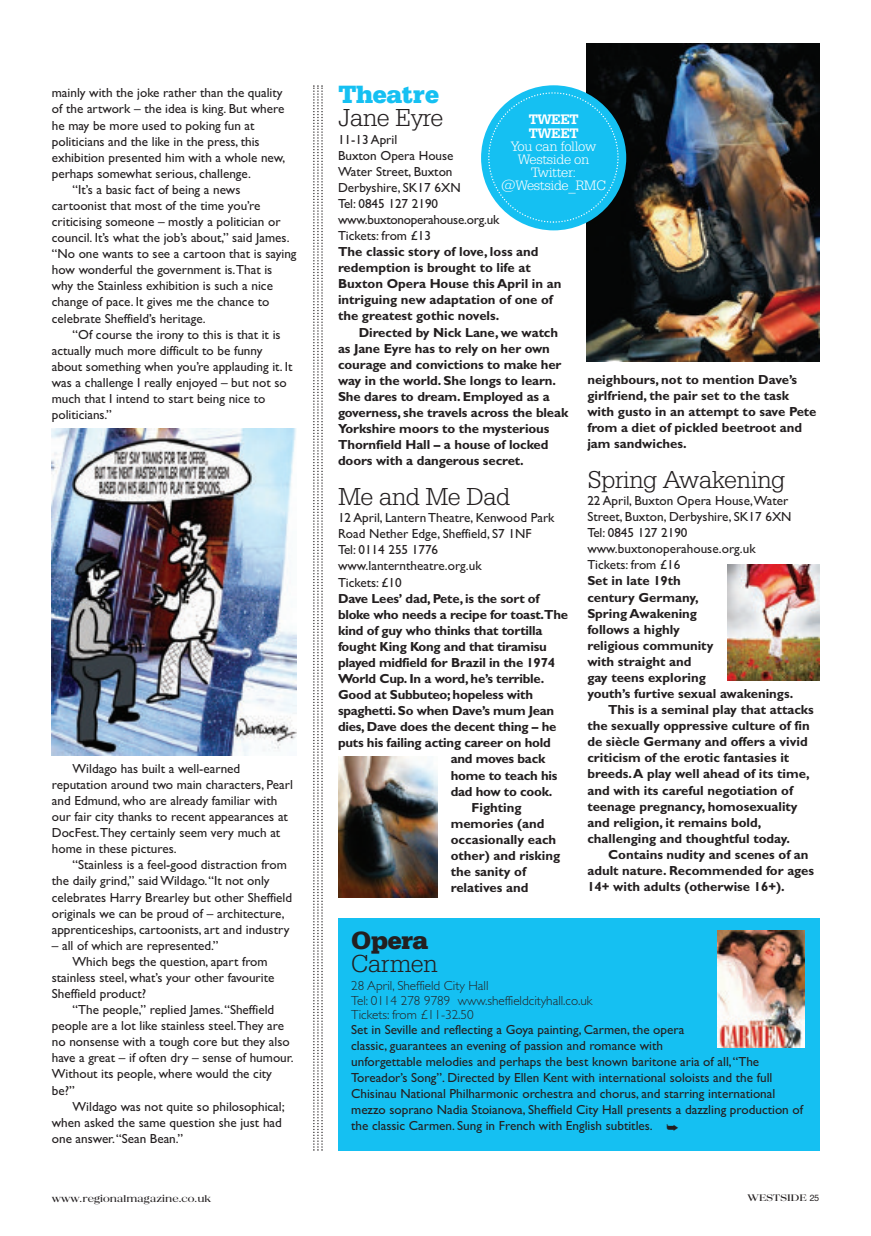
<style>
.page{position:relative;width:871px;height:1236px;background:#fff}
.page>*{position:absolute;margin:0;border:0;box-sizing:border-box;transform-origin:0 0}
.t1{font:300 26.25px "Serifa BT";letter-spacing:-.025em;color:#231f20}
.t2{font:900 26.25px "Serifa BT";letter-spacing:-.03em;color:#15c0f2}
.t3{font:900 26.25px "Serifa BT";letter-spacing:-.03em;color:#231f20}
.t4{font:300 14.55px/13.2px "Serifa BT";letter-spacing:-.025em;color:#fff;text-align:center}
.t5{font:700 14.55px/13.2px "Serifa BT";letter-spacing:-.03em;color:#fff}
.t6{font:13.2px/16px "Gill Sans";color:#231f20}
.t7{font:700 13.2px/16px "Gill Sans";color:#231f20}
.t8{font:300 13.2px/14.5px "Gill Sans";color:#231f20}
.t9{font:9.45px "Quantas Broad";color:#231f20}
.s1{font-family:"Nimbus Sans Novus T";font-weight:500}
</style>
<div class="page">
<img style="left:52px;top:428px;width:244px;height:328px">
<svg style="left:313px;top:85px;width:10px;height:1066px"></svg>
<img style="left:587px;top:44px;width:232px;height:317px">
<div style="left:338px;top:919px;width:481px;height:232px;background:#15c0f2"></div>
<div style="left:481px;top:85px;width:145px;height:145px;background:#15c0f2;border-radius:50%"></div>
<svg style="left:487px;top:91px;width:132px;height:133px"></svg>
<img style="left:338px;top:757px;width:99px;height:141px">
<img style="left:728px;top:564px;width:91px;height:116px">
<img style="left:717px;top:931px;width:87px;height:116px">
<p class="t6" style="left:52px;top:86px;width:232px">mainly with the joke rather than the quality</p>
<p class="t6" style="left:52px;top:102px;width:234px">of the artwork – the idea is king. But where</p>
<p class="t6" style="left:52px;top:118px;width:204px">he may be more used to poking fun at</p>
<p class="t6" style="left:52px;top:135px;width:209px">politicians and the like in the press, this</p>
<p class="t6" style="left:52px;top:151px;width:235px">exhibition presented him with a whole new,</p>
<p class="t6" style="left:52px;top:167px;width:201px">perhaps somewhat serious, challenge.</p>
<p class="t6" style="left:73px;top:183px;width:169px">“It’s a basic fact of being a news</p>
<p class="t6" style="left:52px;top:199px;width:210px">cartoonist that most of the time you’re</p>
<p class="t6" style="left:52px;top:215px;width:230px">criticising someone – mostly a politician or</p>
<p class="t6" style="left:52px;top:231px;width:239px">council. It’s what the job’s about,” said James.</p>
<p class="t6" style="left:52px;top:247px;width:246px">“No one wants to see a cartoon that is saying</p>
<p class="t6" style="left:52px;top:263px;width:222px">how wonderful the government is.That is</p>
<p class="t6" style="left:52px;top:279px;width:223px">why the Stainless exhibition is such a nice</p>
<p class="t6" style="left:52px;top:295px;width:219px">change of pace. It gives me the chance to</p>
<p class="t6" style="left:52px;top:311px;width:155px">celebrate Sheffield’s heritage.</p>
<p class="t6" style="left:73px;top:328px;width:209px">“Of course the irony to this is that it is</p>
<p class="t6" style="left:52px;top:344px;width:212px">actually much more difficult to be funny</p>
<p class="t6" style="left:52px;top:360px;width:242px">about something when you’re applauding it. It</p>
<p class="t6" style="left:52px;top:376px;width:236px">was a challenge I really enjoyed – but not so</p>
<p class="t6" style="left:52px;top:392px;width:215px">much that I intend to start being nice to</p>
<p class="t6" style="left:52px;top:408px;width:61px">politicians.”</p>
<p class="t6" style="left:52px;top:762px;width:243px;text-indent:21px">Wildago has built a well-earned reputation around two main characters, Pearl and Edmund, who are already familiar with our fair city thanks to recent appearances at DocFest.They certainly seem very much at home in these pictures.</p>
<p class="t6" style="left:52px;top:858px;width:242px;text-indent:21px">“Stainless is a feel-good distraction from the daily grind,” said Wildago. “It not only celebrates Harry Brearley but other Sheffield originals we can be proud of – architecture, apprenticeships, cartoonists, art and industry</p>
<p class="t6" style="left:52px;top:939px;width:168px">– all of which are represented.”</p>
<p class="t6" style="left:73px;top:955px;width:196px">Which begs the question, apart from</p>
<p class="t6" style="left:52px;top:971px;width:224px">stainless steel, what’s your other favourite</p>
<p class="t6" style="left:52px;top:987px;width:96px">Sheffield product?</p>
<p class="t6" style="left:73px;top:1003px;width:203px">“The people,” replied James. “Sheffield</p>
<p class="t6" style="left:52px;top:1019px;width:234px">people are a lot like stainless steel.They are</p>
<p class="t6" style="left:52px;top:1035px;width:239px">no nonsense with a tough core but they also</p>
<p class="t6" style="left:52px;top:1051px;width:243px">have a great – if often dry – sense of humour.</p>
<p class="t6" style="left:52px;top:1067px;width:222px">Without its people, where would the city</p>
<p class="t6" style="left:52px;top:1084px;width:24px">be?”</p>
<p class="t6" style="left:73px;top:1100px;width:214px">Wildago was not quite so philosophical;</p>
<p class="t6" style="left:52px;top:1116px;width:231px">when asked the same question she just had</p>
<p class="t6" style="left:52px;top:1132px;width:133px">one answer. “Sean Bean.”</p>
<h1 class="t2" style="left:338px;top:84px;width:103px">Theatre</h1>
<h1 class="t1" style="left:338px;top:107px;width:107px">Jane Eyre</h1>
<p class="t6" style="left:338px;top:133px;width:163px">11-13 April<br>Buxton Opera House<br>Water Street, Buxton<br>Derbyshire, SK17 6XN<br>Tel: 0845 127 2190 www.buxtonoperahouse.org.uk<br>Tickets: from £13</p>
<p class="t7" style="left:338px;top:245px;width:225px">The classic story of love, loss and redemption is brought to life at<br>Buxton Opera House this April in an intriguing new adaptation of one of the greatest gothic novels.</p>
<p class="t7" style="left:338px;top:326px;width:232px;text-indent:21px">Directed by Nick Lane, we watch as Jane Eyre has to rely on her own courage and convictions to make her way in the world. She longs to learn.<br>She dares to dream. Employed as a governess, she travels across the bleak Yorkshire moors to the mysterious Thornfield Hall – a house of locked doors with a dangerous secret.</p>
<h1 class="t1" style="left:338px;top:486px;width:174px">Me and Me Dad</h1>
<p class="t6" style="left:338px;top:511px;width:218px">12 April, Lantern Theatre, Kenwood Park<br>Road Nether Edge, Sheffield, S7 1NF<br>Tel: 0114 255 1776 www.lanterntheatre.org.uk<br>Tickets: £10</p>
<p class="t7" style="left:338px;top:592px;width:203px">Dave Lees’ dad, Pete, is the sort of</p>
<p class="t7" style="left:338px;top:608px;width:231px">bloke who needs a recipe for toast.The</p>
<p class="t7" style="left:338px;top:624px;width:206px">kind of guy who thinks that tortilla</p>
<p class="t7" style="left:338px;top:640px;width:210px">fought King Kong and that tiramisu</p>
<p class="t7" style="left:338px;top:656px;width:218px">played midfield for Brazil in the 1974</p>
<p class="t7" style="left:338px;top:672px;width:208px">World Cup. In a word, he’s terrible.</p>
<p class="t7" style="left:338px;top:688px;width:196px">Good at Subbuteo; hopeless with</p>
<p class="t7" style="left:338px;top:704px;width:218px">spaghetti. So when Dave’s mum Jean</p>
<p class="t7" style="left:338px;top:720px;width:220px">dies, Dave does the decent thing – he</p>
<p class="t7" style="left:338px;top:736px;width:214px">puts his failing acting career on hold</p>
<p class="t7" style="left:450px;top:752px;width:96px">and moves back</p>
<p class="t7" style="left:450px;top:769px;width:108px">home to teach his</p>
<p class="t7" style="left:450px;top:785px;width:103px">dad how to cook.</p>
<p class="t7" style="left:471px;top:801px;width:52px">Fighting</p>
<p class="t7" style="left:450px;top:817px;width:95px">memories (and</p>
<p class="t7" style="left:450px;top:833px;width:107px">occasionally each</p>
<p class="t7" style="left:450px;top:849px;width:111px">other) and risking</p>
<p class="t7" style="left:450px;top:865px;width:77px">the sanity of</p>
<p class="t7" style="left:450px;top:881px;width:79px">relatives and</p>
<p class="t5" style="left:528px;top:114px;width:51px">TWEET<br>TWEET</p>
<p class="t4" style="left:501px;top:141px;width:106px">You can follow<br>Westside on<br>Twitter: @Westside_RMC</p>
<p class="t7" style="left:587px;top:373px;width:231px">neighbours, not to mention Dave’s girlfriend, the pair set to the task with gusto in an attempt to save Pete from a diet of pickled beetroot and jam sandwiches.</p>
<h1 class="t1" style="left:587px;top:468px;width:200px">Spring Awakening</h1>
<p class="t6" style="left:587px;top:494px;width:206px">22 April, Buxton Opera House,Water<br>Street, Buxton, Derbyshire, SK17 6XN<br>Tel: 0845 127 2190 www.buxtonoperahouse.org.uk<br>Tickets: from £16</p>
<p class="t7" style="left:587px;top:574px;width:95px">Set in late 19th</p>
<p class="t7" style="left:587px;top:591px;width:113px">century Germany,</p>
<p class="t7" style="left:587px;top:607px;width:111px">Spring Awakening</p>
<p class="t7" style="left:587px;top:623px;width:94px">follows a highly</p>
<p class="t7" style="left:587px;top:639px;width:127px">religious community</p>
<p class="t7" style="left:587px;top:655px;width:106px">with straight and</p>
<p class="t7" style="left:587px;top:671px;width:120px">gay teens exploring</p>
<p class="t7" style="left:587px;top:687px;width:207px">youth’s furtive sexual awakenings.</p>
<p class="t7" style="left:608px;top:703px;width:207px">This is a seminal play that attacks</p>
<p class="t7" style="left:587px;top:719px;width:224px">the sexually oppressive culture of fin</p>
<p class="t7" style="left:587px;top:735px;width:222px">de siècle Germany and offers a vivid</p>
<p class="t7" style="left:587px;top:751px;width:203px">criticism of the erotic fantasies it</p>
<p class="t7" style="left:587px;top:767px;width:224px">breeds. A play well ahead of its time,</p>
<p class="t7" style="left:587px;top:784px;width:207px">and with its careful negotiation of</p>
<p class="t7" style="left:587px;top:800px;width:212px">teenage pregnancy, homosexuality</p>
<p class="t7" style="left:587px;top:816px;width:176px">and religion, it remains bold,</p>
<p class="t7" style="left:587px;top:832px;width:204px">challenging and thoughtful today.</p>
<p class="t7" style="left:608px;top:848px;width:202px">Contains nudity and scenes of an</p>
<p class="t7" style="left:587px;top:864px;width:228px">adult nature. Recommended for ages</p>
<p class="t7" style="left:587px;top:880px;width:199px">14+ with adults (otherwise 16+).</p>
<h1 class="t3" style="left:351px;top:930px;width:79px">Opera</h1>
<h1 class="t1" style="left:351px;top:953px;width:88px">Carmen</h1>
<p class="t8" style="left:351px;top:980px;width:243px">28 April, Sheffield City Hall<br>Tel: 0114 278 9789 www.sheffieldcityhall.co.uk<br>Tickets: from £11-32.50</p>
<p class="t6" style="left:351px;top:1023px;width:453px">Set in Seville and reflecting a Goya painting, Carmen, the opera<br>classic, guarantees an evening of passion and romance with<br>unforgettable melodies and perhaps the best known baritone aria of all, “The Toreador’s Song”. Directed by Ellen Kent with international soloists and the full Chisinau National Philharmonic orchestra and chorus, and starring international mezzo soprano Nadia Stoianova, Sheffield City Hall presents a dazzling production of the classic Carmen. Sung in French with English subtitles.</p>
<p class="t9" style="left:52px;top:1193px;width:161px">www.regionalmagazine.co.uk</p>
<p class="t9" style="left:747px;top:1192px;width:73px">WESTSIDE <span class="s1">25</span></p>
</div>
